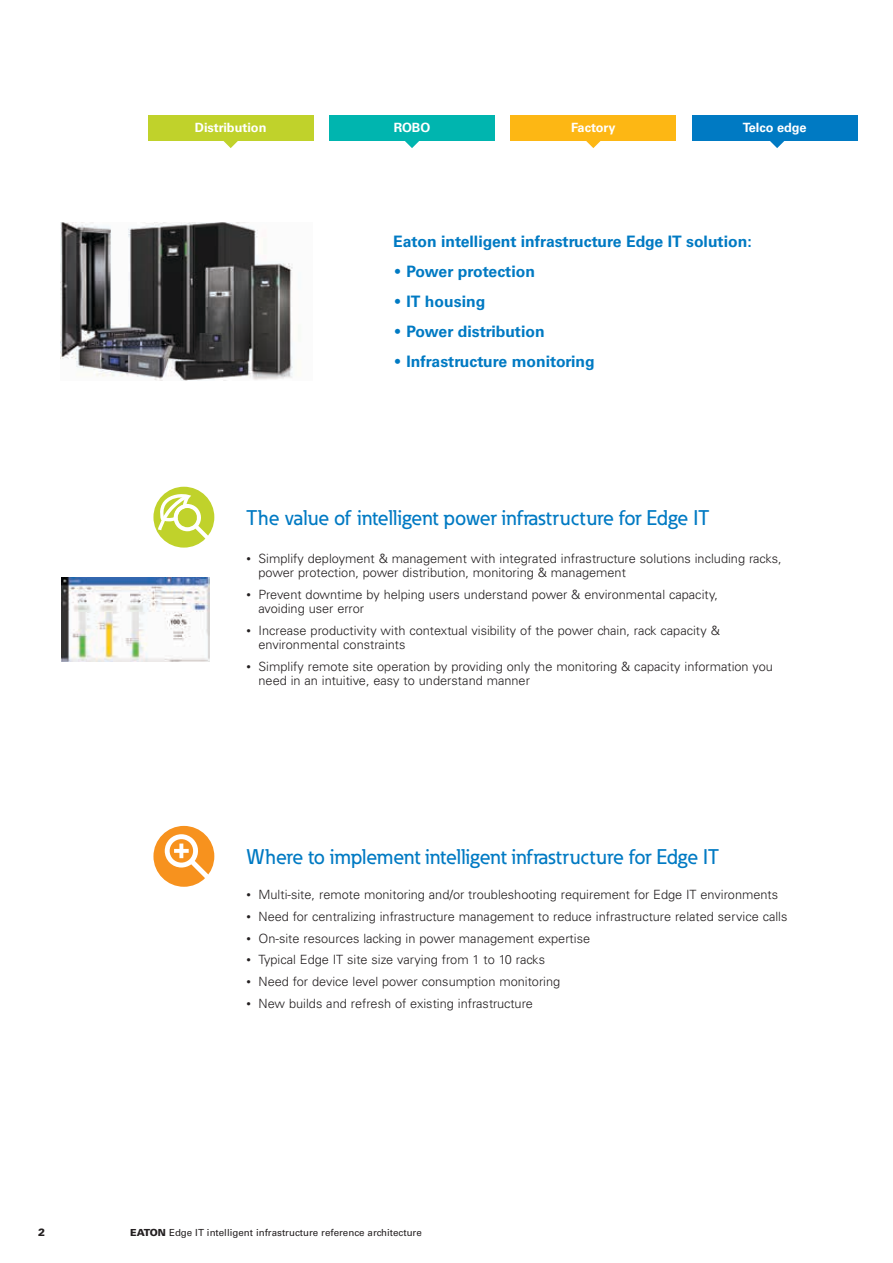
<style>
.page{position:relative;width:893px;height:1263px;background:#fff}
.page>*{position:absolute;margin:0;border:0;box-sizing:border-box;transform-origin:0 0}
.t1{font:500 21px "Eaton";color:#007ac3}
.t2{font:700 15.75px/30px "Univers LT Std";color:#007ac3}
.t3{font:300 12.75px/14.2px "Univers LT Std";color:#231f20}
.t4{font:700 12.75px "Univers LT Std";color:#fff}
.t5{font:900 10.5px "Univers LT Std";color:#231f20}
.t6{font:9.75px "Univers LT Std";color:#231f20}
.s1{font-size:9px}
.s2{font-weight:900}
</style>
<div class="page">
<div style="left:153px;top:487px;width:61px;height:61px;background:#c0d22b;border-radius:50%"></div>
<svg style="left:158px;top:493px;width:52px;height:47px"></svg>
<div style="left:153px;top:826px;width:61px;height:61px;background:#f7921e;border-radius:50%"></div>
<svg style="left:165px;top:834px;width:44px;height:44px"></svg>
<img style="left:61px;top:577px;width:149px;height:84px">
<img style="left:61px;top:222px;width:232px;height:159px">
<svg style="left:220px;top:140px;width:21px;height:8px"></svg>
<div style="left:148px;top:115px;width:166px;height:25px;background:#c0d22b"></div>
<svg style="left:401px;top:140px;width:22px;height:8px"></svg>
<div style="left:329px;top:115px;width:166px;height:25px;background:#00b5af"></div>
<svg style="left:583px;top:140px;width:21px;height:8px"></svg>
<div style="left:510px;top:115px;width:166px;height:25px;background:#fdb714"></div>
<svg style="left:766px;top:140px;width:22px;height:8px"></svg>
<div style="left:692px;top:115px;width:166px;height:25px;background:#007ac3"></div>
<p class="t4" style="left:195px;top:120px;width:73px">Distribution</p>
<p class="t4" style="left:394px;top:120px;width:38px">ROBO</p>
<p class="t4" style="left:571px;top:120px;width:46px">Factory</p>
<p class="t4" style="left:743px;top:120px;width:65px">Telco edge</p>
<p class="t2" style="left:407px;top:227px;width:347px;text-indent:-13px">Eaton intelligent infrastructure Edge IT solution:<br>Power protection<br>IT housing<br>Power distribution<br>Infrastructure monitoring</p>
<h1 class="t1" style="left:247px;top:505px;width:464px">The value of intelligent power infrastructure for Edge IT</h1>
<p class="t3" style="left:259px;top:551px;width:525px;text-indent:-12px"><span class="s1">•</span> Simplify deployment &amp; management with integrated infrastructure solutions including racks, power protection, power distribution, monitoring &amp; management</p>
<p class="t3" style="left:259px;top:587px;width:461px;text-indent:-12px"><span class="s1">•</span> Prevent downtime by helping users understand power &amp; environmental capacity, avoiding user error</p>
<p class="t3" style="left:259px;top:623px;width:463px;text-indent:-12px"><span class="s1">•</span> Increase productivity with contextual visibility of the power chain, rack capacity &amp; environmental constraints</p>
<p class="t3" style="left:259px;top:659px;width:516px;text-indent:-12px"><span class="s1">•</span> Simplify remote site operation by providing only the monitoring &amp; capacity information you need in an intuitive, easy to understand manner</p>
<h1 class="t1" style="left:247px;top:844px;width:474px">Where to implement intelligent infrastructure for Edge IT</h1>
<p class="t3" style="left:247px;top:887px;width:533px"><span class="s1">•</span> Multi-site, remote monitoring and/or troubleshooting requirement for Edge IT environments</p>
<p class="t3" style="left:247px;top:909px;width:542px"><span class="s1">•</span> Need for centralizing infrastructure management to reduce infrastructure related service calls</p>
<p class="t3" style="left:247px;top:931px;width:345px"><span class="s1">•</span> On-site resources lacking in power management expertise</p>
<p class="t3" style="left:247px;top:953px;width:300px"><span class="s1">•</span> Typical Edge IT site size varying from 1 to 10 racks</p>
<p class="t3" style="left:247px;top:974px;width:315px"><span class="s1">•</span> Need for device level power consumption monitoring</p>
<p class="t3" style="left:247px;top:996px;width:288px"><span class="s1">•</span> New builds and refresh of existing infrastructure</p>
<p class="t5" style="left:38px;top:1225px;width:9px">2</p>
<p class="t6" style="left:130px;top:1227px;width:293px"><span class="s2">EATON</span> Edge IT intelligent infrastructure reference architecture</p>
</div>
